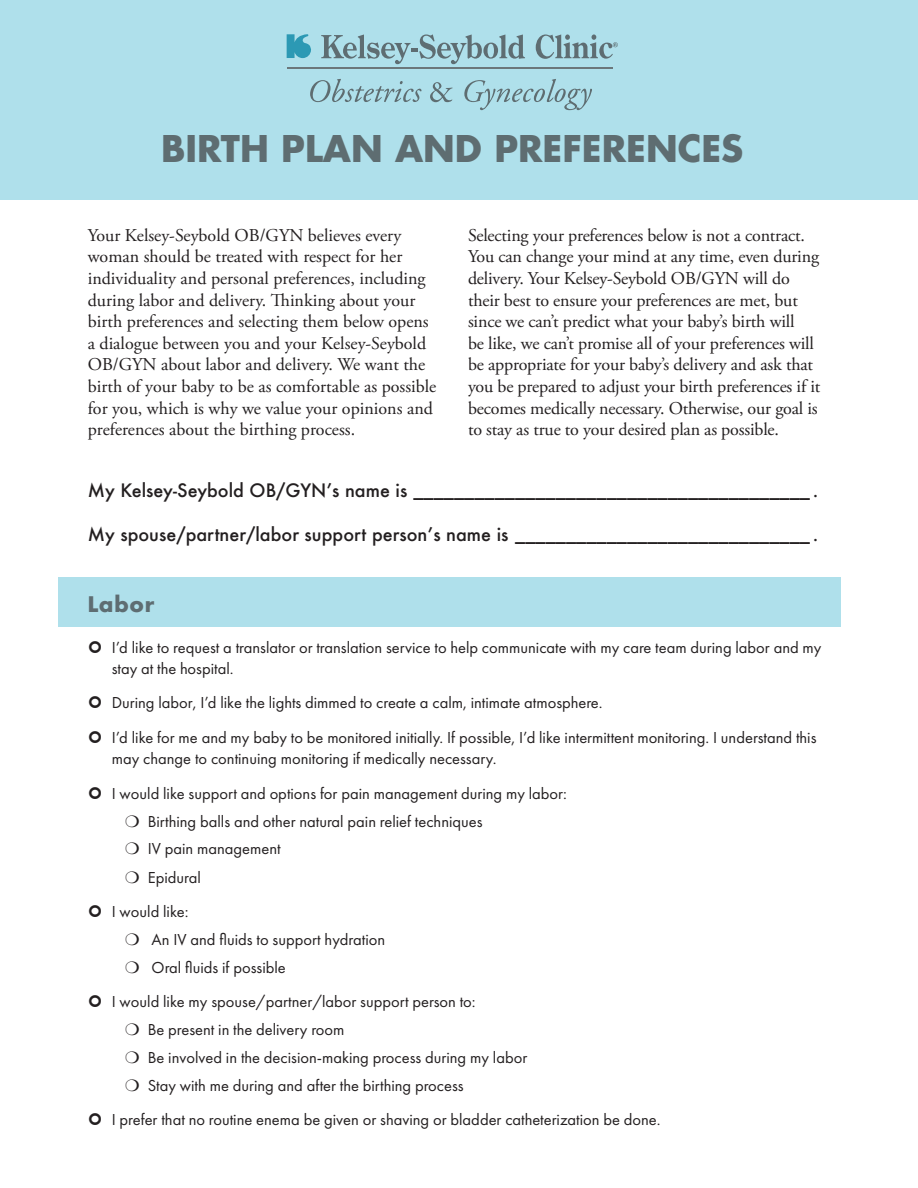
<style>
.page{position:relative;width:918px;height:1188px;background:#fff}
.page>*{position:absolute;margin:0;border:0;box-sizing:border-box;transform-origin:0 0}
.t1{font:700 36px "Futura Com";color:#5e6d71}
.t2{font:700 21px "Futura Com";letter-spacing:.05em;color:#5e6d72}
.t3{font:18px/21.6px "Adobe Garamond Pro";letter-spacing:-.01em;color:#231f20}
.t4{font:500 18px "Futura";color:#231f20}
.t5{font:16.5px/21px "Futura PT";color:#231f20}
</style>
<div class="page">
<div style="left:58px;top:577px;width:784px;height:49px;background:#afe0eb"></div>
<div style="left:0;top:0;width:918px;height:199px;background:#afe0eb"></div>
<svg style="left:287px;top:34px;width:24px;height:24px"></svg>
<svg style="left:321px;top:34px;width:204px;height:30px"></svg>
<svg style="left:310px;top:79px;width:112px;height:23px"></svg>
<svg style="left:430px;top:82px;width:23px;height:20px"></svg>
<svg style="left:464px;top:79px;width:128px;height:31px"></svg>
<hr style="left:287px;top:68px;width:326px;height:1px;background:#6b777b">
<svg style="left:536px;top:34px;width:82px;height:25px"></svg>
<p class="t1" style="left:161px;top:121px;width:584px">BIRTH PLAN AND PREFERENCES</p>
<p class="t3" style="left:88px;top:225px;width:350px">Your Kelsey-Seybold OB/GYN believes every woman should be treated with respect for her individuality and personal preferences, including during labor and delivery. Thinking about your birth preferences and selecting them below opens a dialogue between you and your Kelsey-Seybold OB/GYN about labor and delivery. We want the birth of your baby to be as comfortable as possible for you, which is why we value your opinions and preferences about the birthing process.</p>
<p class="t3" style="left:468px;top:225px;width:354px">Selecting your preferences below is not a contract.<br>You can change your mind at any time, even during delivery. Your Kelsey-Seybold OB/GYN will do their best to ensure your preferences are met, but since we can’t predict what your baby’s birth will<br>be like, we can’t promise all of your preferences will be appropriate for your baby’s delivery and ask that you be prepared to adjust your birth preferences if it becomes medically necessary. Otherwise, our goal is to stay as true to your desired plan as possible.</p>
<p class="t4" style="left:88px;top:478px;width:732px">My Kelsey-Seybold OB/GYN’s name is _______________________________________ .</p>
<p class="t4" style="left:88px;top:522px;width:732px">My spouse/partner/labor support person’s name is _____________________________ .</p>
<p class="t2" style="left:88px;top:587px;width:68px">Labor</p>
<p class="t5" style="left:112px;top:637px;width:711px">I’d like to request a translator or translation service to help communicate with my care team during labor and my stay at the hospital.</p>
<p class="t5" style="left:112px;top:692px;width:492px">During labor, I’d like the lights dimmed to create a calm, intimate atmosphere.</p>
<p class="t5" style="left:112px;top:726px;width:706px;line-height:21.6px">I’d like for me and my baby to be monitored initially. If possible, I’d like intermittent monitoring. I understand this may change to continuing monitoring if medically necessary.</p>
<p class="t5" style="left:112px;top:783px;width:457px">I would like support and options for pain management during my labor:</p>
<p class="t5" style="left:125px;top:811px;width:359px">❍ Birthing balls and other natural pain relief techniques</p>
<p class="t5" style="left:125px;top:838px;width:157px">❍ IV pain management</p>
<p class="t5" style="left:125px;top:867px;width:77px">❍ Epidural</p>
<p class="t5" style="left:112px;top:901px;width:78px">I would like:</p>
<p class="t5" style="left:125px;top:929px;width:261px">❍ An IV and fluids to support hydration</p>
<p class="t5" style="left:125px;top:957px;width:162px">❍ Oral fluids if possible</p>
<p class="t5" style="left:112px;top:991px;width:365px">I would like my spouse/partner/labor support person to:</p>
<p class="t5" style="left:125px;top:1019px;width:221px">❍ Be present in the delivery room</p>
<p class="t5" style="left:125px;top:1047px;width:403px">❍ Be involved in the decision-making process during my labor</p>
<p class="t5" style="left:125px;top:1074px;width:340px">❍ Stay with me during and after the birthing process</p>
<p class="t5" style="left:112px;top:1109px;width:550px">I prefer that no routine enema be given or shaving or bladder catheterization be done.</p>
</div>
